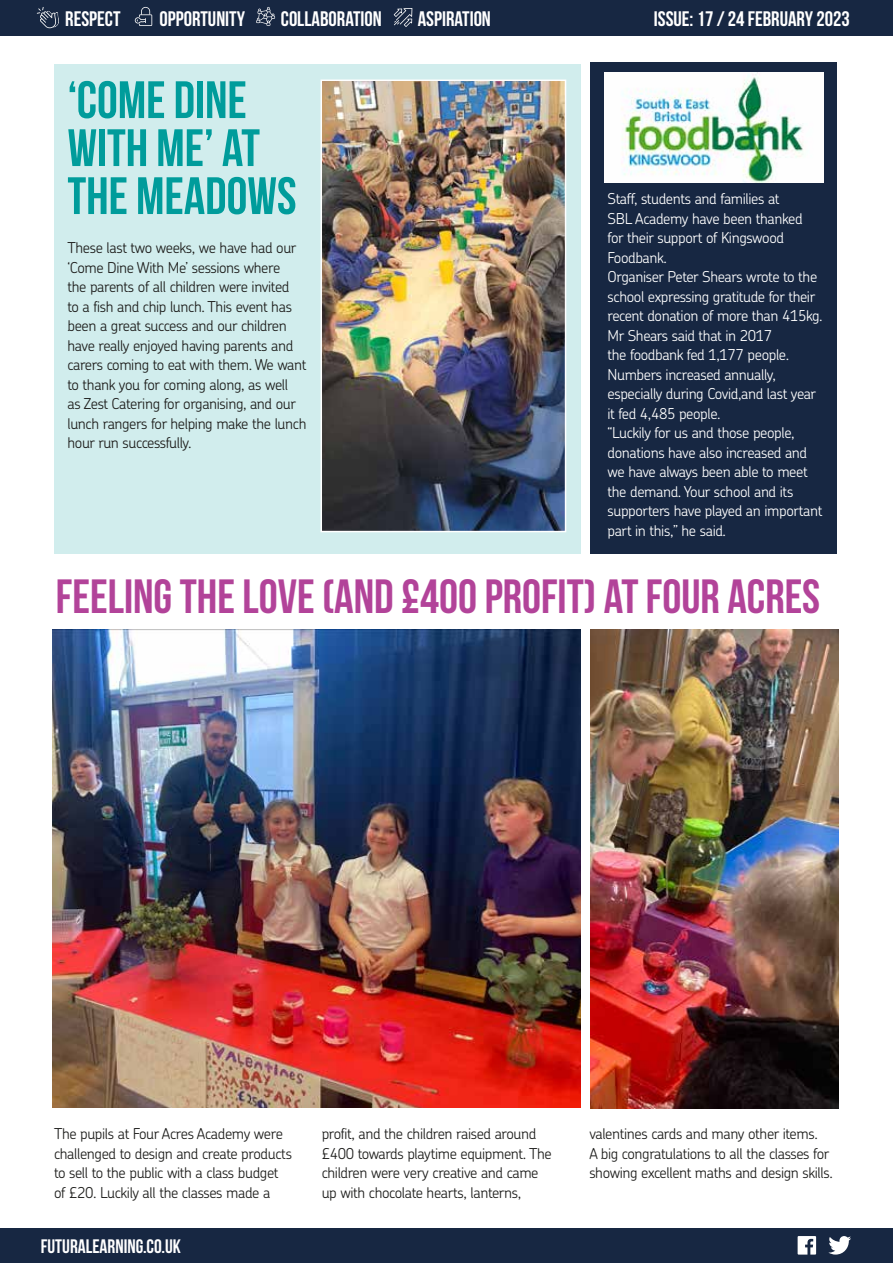
<style>
.page{position:relative;width:893px;height:1263px;background:#fff}
.page>*{position:absolute;margin:0;border:0;box-sizing:border-box;transform-origin:0 0}
.t1{font:52.5px/48px "Bebas Neue";color:#009c9b}
.t2{font:48px "Bebas Neue";color:#b24399}
.t3{font:21px "Bebas Neue";color:#fff}
.t4{font:19.5px "Bebas Neue";color:#fff}
.t5{font:300 15px/19.5px "Chevin Pro";letter-spacing:-.025em;color:#1d1d1b}
.t6{font:300 15px/19.5px "Chevin Pro";letter-spacing:-.025em;color:#fff}
</style>
<div class="page">
<div style="left:0;top:1228px;width:893px;height:35px;background:#172742"></div>
<svg style="left:798px;top:1236px;width:18px;height:18px"></svg>
<svg style="left:828px;top:1236px;width:23px;height:18px"></svg>
<div style="left:0;top:0;width:893px;height:35px;background:#172742"></div>
<svg style="left:36px;top:7px;width:23px;height:21px"></svg>
<svg style="left:256px;top:7px;width:19px;height:19px"></svg>
<svg style="left:135px;top:7px;width:17px;height:19px"></svg>
<svg style="left:394px;top:8px;width:18px;height:19px"></svg>
<div style="left:54px;top:64px;width:526px;height:490px;background:#d1eded"></div>
<img style="left:323px;top:83px;width:240px;height:446px">
<div style="left:320px;top:80px;width:246px;height:452px;border:2px solid #fff"></div>
<img style="left:590px;top:629px;width:249px;height:479px">
<img style="left:53px;top:629px;width:527px;height:479px">
<div style="left:590px;top:62px;width:247px;height:492px;background:#172742"></div>
<img style="left:605px;top:73px;width:219px;height:109px">
<h3 class="t3" style="left:65px;top:7px;width:57px">RESPECT</h3>
<h3 class="t3" style="left:160px;top:7px;width:87px">OPPORTUNITY</h3>
<h3 class="t3" style="left:281px;top:7px;width:102px">COLLABORATION</h3>
<h3 class="t3" style="left:418px;top:7px;width:75px">ASPIRATION</h3>
<h3 class="t3" style="left:654px;top:7px;width:197px">ISSUE: 17 / 24 FEBRUARY 2023</h3>
<h1 class="t1" style="left:68px;top:75px;width:231px">‘COME DINE<br>WITH ME’ AT<br>THE MEADOWS</h1>
<p class="t5" style="left:68px;top:237px;width:240px">These last two weeks, we have had our ‘Come Dine With Me’ sessions where<br>the parents of all children were invited<br>to a fish and chip lunch. This event has been a great success and our children have really enjoyed having parents and carers coming to eat with them. We want to thank you for coming along, as well<br>as Zest Catering for organising, and our lunch rangers for helping make the lunch hour run successfully.</p>
<p class="t6" style="left:608px;top:189px;width:217px">Staff, students and families at<br>SBL Academy have been thanked<br>for their support of Kingswood<br>Foodbank.<br>Organiser Peter Shears wrote to the school expressing gratitude for their recent donation of more than 415kg.<br>Mr Shears said that in 2017<br>the foodbank fed 1,177 people.<br>Numbers increased annually, especially during Covid,and last year it fed 4,485 people.<br>“Luckily for us and those people, donations have also increased and we have always been able to meet the demand. Your school and its supporters have played an important part in this,” he said.</p>
<h2 class="t2" style="left:56px;top:570px;width:766px">FEELING THE LOVE (AND £400 PROFIT) AT FOUR ACRES</h2>
<p class="t5" style="left:54px;top:1123px;width:240px">The pupils at Four Acres Academy were challenged to design and create products to sell to the public with a class budget of £20. Luckily all the classes made a</p>
<p class="t5" style="left:322px;top:1123px;width:232px">profit, and the children raised around £400 towards playtime equipment. The children were very creative and came up with chocolate hearts, lanterns,</p>
<p class="t5" style="left:589px;top:1123px;width:245px">valentines cards and many other items.<br>A big congratulations to all the classes for showing excellent maths and design skills.</p>
<h3 class="t4" style="left:41px;top:1235px;width:142px">FUTURALEARNING.CO.UK</h3>
</div>
